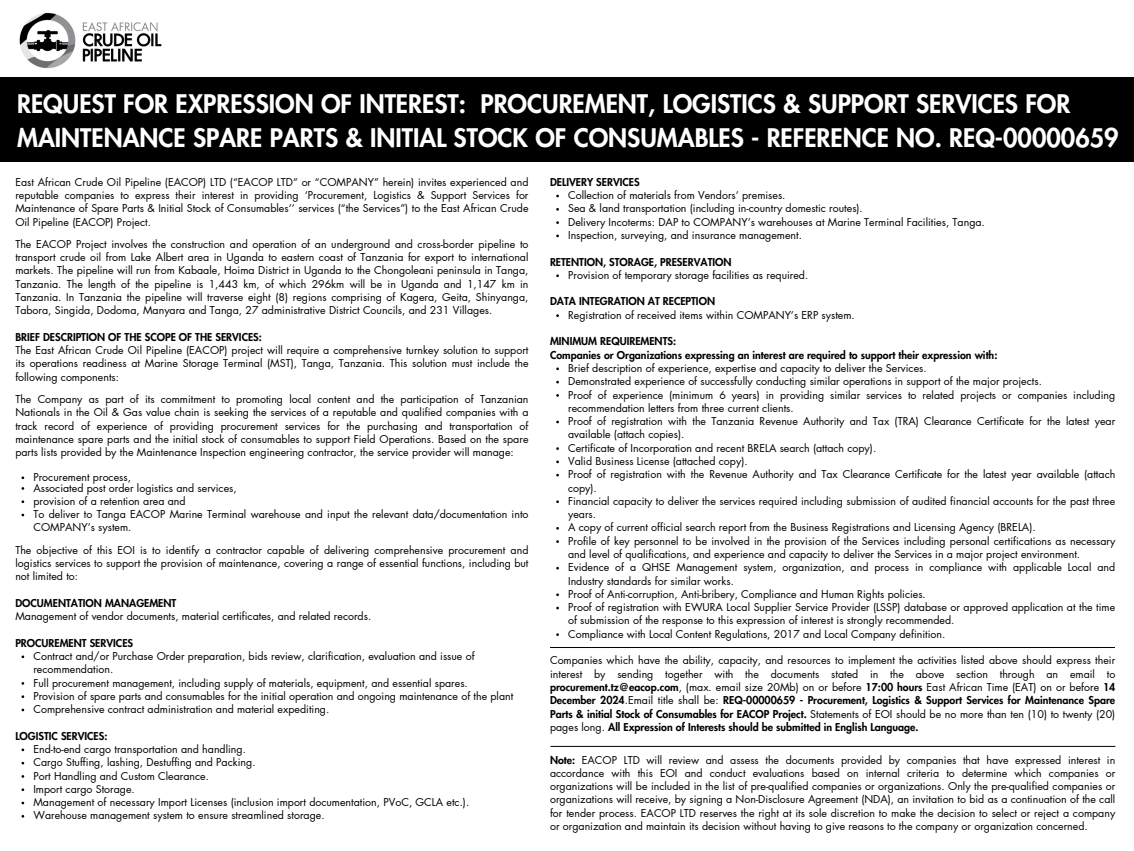
<style>
.page{position:relative;width:1134px;height:851px;background:#fff}
.page>*{position:absolute;margin:0;border:0;box-sizing:border-box;transform-origin:0 0}
.t1{font:800 25px/34.1px "Futura LT Pro";color:#fff}
.t2{font:10.62px/13.2px "Futura LT Pro";color:#000}
.t3{font:800 10.62px/13.2px "Futura LT Pro";color:#000}
.s1{font-weight:800}
</style>
<div class="page">
<img style="left:19px;top:12px;width:143px;height:57px">
<div style="left:0;top:78px;width:1133px;height:84px;background:#000"></div>
<hr style="left:550px;top:745px;width:565px;height:1px;background:#000">
<hr style="left:550px;top:647px;width:564px;height:1px;background:#000">
<h1 class="t1" style="left:17px;top:87px;width:1103px">REQUEST FOR EXPRESSION OF INTEREST: PROCUREMENT, LOGISTICS &amp; SUPPORT SERVICES FOR<br>MAINTENANCE SPARE PARTS &amp; INITIAL STOCK OF CONSUMABLES - REFERENCE NO. REQ-00000659</h1>
<p class="t2" style="left:15px;top:176px;width:514px;text-align:justify">East African Crude Oil Pipeline (EACOP) LTD (“EACOP LTD” or “COMPANY” herein) invites experienced and reputable companies to express their interest in providing ‘Procurement, Logistics &amp; Support Services for Maintenance of Spare Parts &amp; Initial Stock of Consumables’’ services (“the Services”) to the East African Crude Oil Pipeline (EACOP) Project.</p>
<p class="t2" style="left:15px;top:238px;width:514px;text-align:justify">The EACOP Project involves the construction and operation of an underground and cross-border pipeline to transport crude oil from Lake Albert area in Uganda to eastern coast of Tanzania for export to international markets. The pipeline will run from Kabaale, Hoima District in Uganda to the Chongoleani peninsula in Tanga, Tanzania. The length of the pipeline is 1,443 km, of which 296km will be in Uganda and 1,147 km in Tanzania. In Tanzania the pipeline will traverse eight (8) regions comprising of Kagera, Geita, Shinyanga, Tabora, Singida, Dodoma, Manyara and Tanga, 27 administrative District Councils, and 231 Villages.</p>
<p class="t3" style="left:15px;top:331px;width:248px">BRIEF DESCRIPTION OF THE SCOPE OF THE SERVICES:</p>
<p class="t2" style="left:15px;top:344px;width:514px;text-align:justify">The East African Crude Oil Pipeline (EACOP) project will require a comprehensive turnkey solution to support its operations readiness at Marine Storage Terminal (MST), Tanga, Tanzania. This solution must include the following components:</p>
<p class="t2" style="left:15px;top:393px;width:514px;text-align:justify">The Company as part of its commitment to promoting local content and the participation of Tanzanian Nationals in the Oil &amp; Gas value chain is seeking the services of a reputable and qualified companies with a track record of experience of providing procurement services for the purchasing and transportation of maintenance spare parts and the initial stock of consumables to support Field Operations. Based on the spare parts lists provided by the Maintenance Inspection engineering contractor, the service provider will manage:</p>
<p class="t2" style="left:33px;top:470px;width:99px">Procurement process,</p>
<p class="t2" style="left:33px;top:481px;width:205px">Associated post order logistics and services,</p>
<p class="t2" style="left:33px;top:494px;width:154px">provision of a retention area and</p>
<p class="t2" style="left:33px;top:508px;width:496px">To deliver to Tanga EACOP Marine Terminal warehouse and input the relevant data/documentation into<br>COMPANY’s system.</p>
<p class="t2" style="left:15px;top:543px;width:514px;text-align:justify">The objective of this EOI is to identify a contractor capable of delivering comprehensive procurement and logistics services to support the provision of maintenance, covering a range of essential functions, including but not limited to:</p>
<p class="t3" style="left:15px;top:596px;width:162px">DOCUMENTATION MANAGEMENT</p>
<p class="t2" style="left:15px;top:609px;width:357px">Management of vendor documents, material certificates, and related records.</p>
<h2 class="t3" style="left:15px;top:636px;width:119px">PROCUREMENT SERVICES</h2>
<p class="t2" style="left:33px;top:649px;width:443px">Contract and/or Purchase Order preparation, bids review, clarification, evaluation and issue of recommendation.</p>
<p class="t2" style="left:33px;top:676px;width:436px">Full procurement management, including supply of materials, equipment, and essential spares.</p>
<p class="t2" style="left:33px;top:689px;width:481px">Provision of spare parts and consumables for the initial operation and ongoing maintenance of the plant</p>
<p class="t2" style="left:33px;top:702px;width:297px">Comprehensive contract administration and material expediting.</p>
<h2 class="t3" style="left:15px;top:729px;width:94px">LOGISTIC SERVICES:</h2>
<p class="t2" style="left:33px;top:742px;width:214px">End-to-end cargo transportation and handling.</p>
<p class="t2" style="left:33px;top:756px;width:224px">Cargo Stuffing, lashing, Destuffing and Packing.</p>
<p class="t2" style="left:33px;top:769px;width:177px">Port Handling and Custom Clearance.</p>
<p class="t2" style="left:33px;top:782px;width:103px">Import cargo Storage.</p>
<p class="t2" style="left:33px;top:795px;width:437px">Management of necessary Import Licenses (inclusion import documentation, PVoC, GCLA etc.).</p>
<p class="t2" style="left:33px;top:809px;width:293px">Warehouse management system to ensure streamlined storage.</p>
<h2 class="t3" style="left:550px;top:176px;width:91px">DELIVERY SERVICES</h2>
<p class="t2" style="left:568px;top:189px;width:219px">Collection of materials from Vendors’ premises.</p>
<p class="t2" style="left:568px;top:202px;width:296px">Sea &amp; land transportation (including in-country domestic routes).</p>
<p class="t2" style="left:568px;top:215px;width:418px">Delivery Incoterms: DAP to COMPANY’s warehouses at Marine Terminal Facilities, Tanga.</p>
<p class="t2" style="left:568px;top:229px;width:235px">Inspection, surveying, and insurance management.</p>
<h2 class="t3" style="left:550px;top:255px;width:183px">RETENTION, STORAGE, PRESERVATION</h2>
<p class="t2" style="left:568px;top:269px;width:242px">Provision of temporary storage facilities as required.</p>
<h2 class="t3" style="left:550px;top:295px;width:166px">DATA INTEGRATION AT RECEPTION</h2>
<p class="t2" style="left:568px;top:308px;width:288px">Registration of received items within COMPANY’s ERP system.</p>
<h3 class="t3" style="left:550px;top:335px;width:449px">MINIMUM REQUIREMENTS:<br>Companies or Organizations expressing an interest are required to support their expression with:</h3>
<p class="t2" style="left:568px;top:362px;width:360px">Brief description of experience, expertise and capacity to deliver the Services.</p>
<p class="t2" style="left:568px;top:375px;width:475px">Demonstrated experience of successfully conducting similar operations in support of the major projects.</p>
<p class="t2" style="left:568px;top:388px;width:548px">Proof of experience (minimum 6 years) in providing similar services to related projects or companies including recommendation letters from three current clients.</p>
<p class="t2" style="left:568px;top:415px;width:548px">Proof of registration with the Tanzania Revenue Authority and Tax (TRA) Clearance Certificate for the latest year available (attach copies).</p>
<p class="t2" style="left:568px;top:441px;width:309px">Certificate of Incorporation and recent BRELA search (attach copy).</p>
<p class="t2" style="left:568px;top:455px;width:181px">Valid Business License (attached copy).</p>
<p class="t2" style="left:568px;top:468px;width:548px">Proof of registration with the Revenue Authority and Tax Clearance Certificate for the latest year available (attach copy).</p>
<p class="t2" style="left:568px;top:494px;width:548px">Financial capacity to deliver the services required including submission of audited financial accounts for the past three years.</p>
<p class="t2" style="left:568px;top:521px;width:469px">A copy of current official search report from the Business Registrations and Licensing Agency (BRELA).</p>
<p class="t2" style="left:568px;top:534px;width:548px">Profile of key personnel to be involved in the provision of the Services including personal certifications as necessary and level of qualifications, and experience and capacity to deliver the Services in a major project environment.</p>
<p class="t2" style="left:568px;top:561px;width:548px">Evidence of a QHSE Management system, organization, and process in compliance with applicable Local and<br>Industry standards for similar works.</p>
<p class="t2" style="left:568px;top:587px;width:359px">Proof of Anti-corruption, Anti-bribery, Compliance and Human Rights policies.</p>
<p class="t2" style="left:568px;top:601px;width:548px">Proof of registration with EWURA Local Supplier Service Provider (LSSP) database or approved application at the time of submission of the response to this expression of interest is strongly recommended.</p>
<p class="t2" style="left:568px;top:627px;width:379px">Compliance with Local Content Regulations, 2017 and Local Company definition.</p>
<p class="t2" style="left:550px;top:654px;width:567px;text-align:justify">Companies which have the ability, capacity, and resources to implement the activities listed above should express their interest by sending together with the documents stated in the above section through an email to <span class="s1">procurement.tz@eacop.com</span>, (max. email size 20Mb) on or before <span class="s1">17:00 hours</span> East African Time (EAT) on or before <span class="s1">14<br>December 2024</span>.Email title shall be: <span class="s1">REQ-00000659 - Procurement, Logistics &amp; Support Services for Maintenance Spare Parts &amp; initial Stock of Consumables for EACOP Project.</span> Statements of EOI should be no more than ten (10) to twenty (20) pages long. <span class="s1">All Expression of Interests should be submitted in English Language.</span></p>
<p class="t2" style="left:550px;top:753px;width:567px;text-align:justify"><span class="s1">Note:</span> EACOP LTD will review and assess the documents provided by companies that have expressed interest in accordance with this EOI and conduct evaluations based on internal criteria to determine which companies or organizations will be included in the list of pre-qualified companies or organizations. Only the pre-qualified companies or organizations will receive, by signing a Non-Disclosure Agreement (NDA), an invitation to bid as a continuation of the call for tender process. EACOP LTD reserves the right at its sole discretion to make the decision to select or reject a company or organization and maintain its decision without having to give reasons to the company or organization concerned.</p>
</div>
